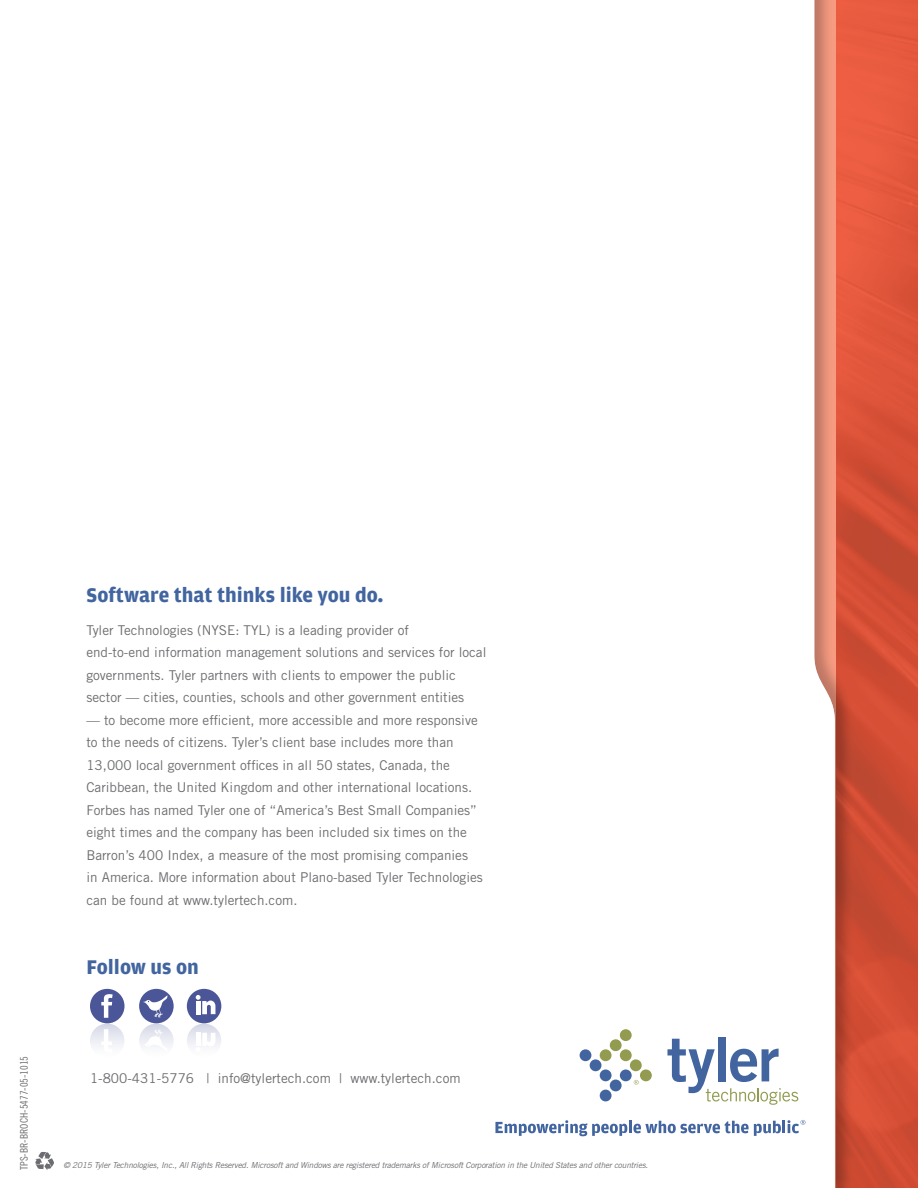
<style>
.page{position:relative;width:918px;height:1188px;background:#fff}
.page>*{position:absolute;margin:0;border:0;box-sizing:border-box;transform-origin:0 0}
.Big_Header{font:700 21px "Amplitude";color:#4265a0}
.Small_text{font:13.5px/22.5px "Trade Gothic";color:#6c6d70}
.t1{font:10.5px "Trade Gothic Cond Eighteen";color:#6c6d70}
.t2{font:italic 8.25px "Trade Gothic";letter-spacing:-.02em;color:#6c6d70}
</style>
<div class="page">
<div style="left:814px;top:0;width:104px;height:1188px;background:#231f20;opacity:.26"></div>
<div style="left:718px;top:1037px;width:8px;height:44px;background:#4265a0"></div>
<div style="left:580px;top:1049px;width:11px;height:12px;background:#4265a0;border-radius:50%"></div>
<div style="left:590px;top:1059px;width:11px;height:12px;background:#4265a0;border-radius:50%"></div>
<div style="left:600px;top:1069px;width:12px;height:12px;background:#4265a0;border-radius:50%"></div>
<div style="left:600px;top:1090px;width:12px;height:11px;background:#4265a0;border-radius:50%"></div>
<div style="left:610px;top:1080px;width:12px;height:11px;background:#4265a0;border-radius:50%"></div>
<div style="left:620px;top:1069px;width:12px;height:12px;background:#4265a0;border-radius:50%"></div>
<div style="left:600px;top:1049px;width:12px;height:12px;background:#939b50;border-radius:50%"></div>
<div style="left:610px;top:1039px;width:12px;height:12px;background:#939b50;border-radius:50%"></div>
<div style="left:620px;top:1049px;width:12px;height:12px;background:#939b50;border-radius:50%"></div>
<div style="left:630px;top:1059px;width:12px;height:12px;background:#939b50;border-radius:50%"></div>
<div style="left:640px;top:1069px;width:12px;height:12px;background:#939b50;border-radius:50%"></div>
<div style="left:620px;top:1029px;width:12px;height:12px;background:#939b50;border-radius:50%"></div>
<svg style="left:667px;top:1039px;width:131px;height:66px"></svg>
<svg style="left:634px;top:1080px;width:5px;height:5px"></svg>
<svg style="left:495px;top:1120px;width:310px;height:16px"></svg>
<div style="left:90px;top:989px;width:35px;height:34px;background:#4b5698;border-radius:50%"></div>
<svg style="left:101px;top:994px;width:12px;height:24px"></svg>
<div style="left:187px;top:989px;width:34px;height:34px;background:#4b5698;border-radius:50%"></div>
<svg style="left:196px;top:995px;width:19px;height:19px"></svg>
<div style="left:139px;top:989px;width:35px;height:34px;background:#4b5698;border-radius:50%"></div>
<svg style="left:143px;top:995px;width:25px;height:23px"></svg>
<div style="left:90px;top:1024px;width:35px;height:34px;background:linear-gradient(to bottom,#d8dae8,#fff);border-radius:50%"></div>
<svg style="left:101px;top:1029px;width:12px;height:24px"></svg>
<div style="left:187px;top:1024px;width:34px;height:34px;background:linear-gradient(to bottom,#d8dbe9,#fff);border-radius:50%"></div>
<svg style="left:196px;top:1033px;width:19px;height:19px"></svg>
<div style="left:139px;top:1024px;width:35px;height:34px;background:linear-gradient(to bottom,#d9dbe9,#fff);border-radius:50%"></div>
<svg style="left:143px;top:1029px;width:25px;height:23px"></svg>
<svg style="left:35px;top:1152px;width:19px;height:18px"></svg>
<p class="t1" style="left:18px;top:1170px;width:116px;rotate:-90deg">TPS-BR-BROCH-5477-05-1015</p>
<p class="Big_Header" style="left:86px;top:584px;width:299px">Software that thinks like you do.</p>
<p class="Small_text" style="left:86px;top:618px;width:402px">Tyler Technologies (NYSE: TYL) is a leading provider of<br>end-to-end information management solutions and services for local governments. Tyler partners with clients to empower the public sector — cities, counties, schools and other government entities</p>
<p class="Small_text" style="left:86px;top:708px;width:398px">— to become more efficient, more accessible and more responsive to the needs of citizens. Tyler’s client base includes more than 13,000 local government offices in all 50 states, Canada, the Caribbean, the United Kingdom and other international locations.<br>Forbes has named Tyler one of “America’s Best Small Companies” eight times and the company has been included six times on the Barron’s 400 Index, a measure of the most promising companies<br>in America. More information about Plano-based Tyler Technologies can be found at www.tylertech.com.</p>
<p class="Big_Header" style="left:86px;top:956px;width:114px">Follow us on</p>
<p class="Small_text" style="left:90px;top:1067px;width:372px">1-800-431-5776 | info@tylertech.com | www.tylertech.com</p>
<p class="t2" style="left:64px;top:1160px;width:586px">© 2015 Tyler Technologies, Inc., All Rights Reserved. Microsoft and Windows are registered trademarks of Microsoft Corporation in the United States and other countries.</p>
</div>
